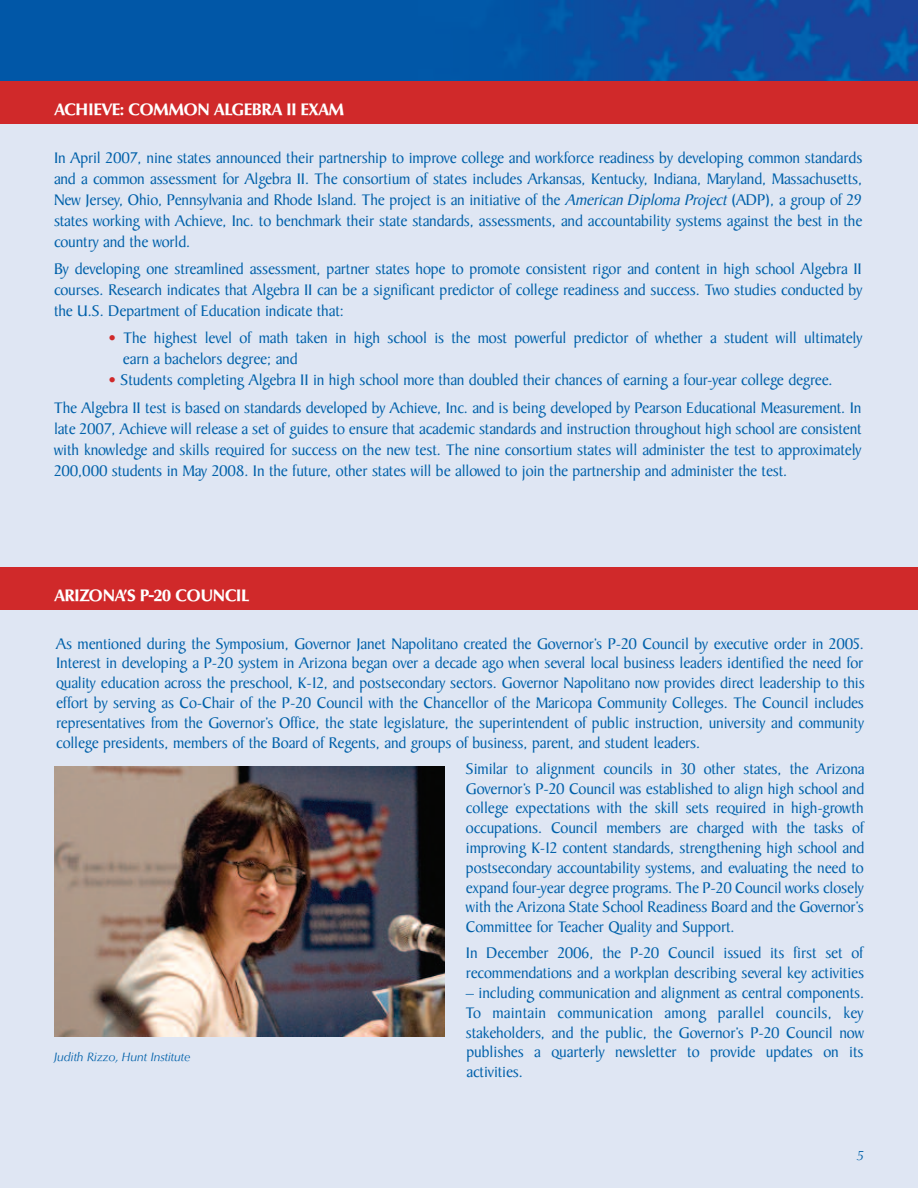
<style>
.page{position:relative;width:918px;height:1188px;background:#fff}
.page>*{position:absolute;margin:0;border:0;box-sizing:border-box;transform-origin:0 0}
.t1{font:16.5px/19.8px "Baker Signet";letter-spacing:-.01em;color:#0161aa;text-align:justify}
.t2{font:700 16.5px "Optima BQ";color:#fff}
.t3{font:italic 13.5px "Optima BQ";color:#0161aa}
.t4{font:italic 12px "Optima BQ";color:#0161aa}
.s1{font-style:italic}
.s2{color:#d0292a}
</style>
<div class="page">
<div style="left:0;top:107px;width:918px;height:1081px;background:#dfe6f3"></div>
<div style="left:0;top:81px;width:918px;height:43px;background:#d0292a"></div>
<div style="left:0;top:567px;width:918px;height:43px;background:#d0292a"></div>
<img style="left:54px;top:766px;width:391px;height:270px">
<img style="left:0;top:0;width:918px;height:81px">
<p class="t2" style="left:54px;top:101px;width:291px">ACHIEVE: COMMON ALGEBRA II EXAM</p>
<p class="t1" style="left:54px;top:149px;width:810px;line-height:21px">In April 2007, nine states announced their partnership to improve college and workforce readiness by developing common standards and a common assessment for Algebra II. The consortium of states includes Arkansas, Kentucky, Indiana, Maryland, Massachusetts, New Jersey, Ohio, Pennsylvania and Rhode Island. The project is an initiative of the <span class="s1">American Diploma Project</span>(ADP), a group of 29 states working with Achieve, Inc. to benchmark their state standards, assessments, and accountability systems against the best in the country and the world.</p>
<p class="t1" style="left:54px;top:260px;width:810px;line-height:21px">By developing one streamlined assessment, partner states hope to promote consistent rigor and content in high school Algebra II courses. Research indicates that Algebra II can be a significant predictor of college readiness and success. Two studies conducted by the U.S. Department of Education indicate that:</p>
<p class="t1" style="left:123px;top:329px;width:741px;line-height:21px;text-indent:-15px"><span class="s2">•</span> The highest level of math taken in high school is the most powerful predictor of whether a student will ultimately earn a bachelors degree; and</p>
<p class="t1" style="left:54px;top:368px;width:809px;line-height:27.5px;text-indent:54px"><span class="s2">•</span> Students completing Algebra II in high school more than doubled their chances of earning a four-year college degree.<br>The Algebra II test is based on standards developed by Achieve, Inc. and is being developed by Pearson Educational Measurement. In</p>
<p class="t1" style="left:54px;top:420px;width:809px;line-height:21px">late 2007, Achieve will release a set of guides to ensure that academic standards and instruction throughout high school are consistent with knowledge and skills required for success on the new test. The nine consortium states will administer the test to approximately 200,000 students in May 2008. In the future, other states will be allowed to join the partnership and administer the test.</p>
<p class="t2" style="left:54px;top:587px;width:197px">ARIZONA’S P-20 COUNCIL</p>
<p class="t1" style="left:56px;top:635px;width:810px">As mentioned during the Symposium, Governor Janet Napolitano created the Governor’s P-20 Council by executive order in 2005.<br>Interest in developing a P-20 system in Arizona began over a decade ago when several local business leaders identified the need for quality education across the preschool, K-12, and postsecondary sectors. Governor Napolitano now provides direct leadership to this effort by serving as Co-Chair of the P-20 Council with the Chancellor of the Maricopa Community Colleges. The Council includes representatives from the Governor’s Office, the state legislature, the superintendent of public instruction, university and community college presidents, members of the Board of Regents, and groups of business, parent, and student leaders.</p>
<p class="t1" style="left:466px;top:760px;width:400px">Similar to alignment councils in 30 other states, the Arizona Governor’s P-20 Council was established to align high school and college expectations with the skill sets required in high-growth occupations. Council members are charged with the tasks of improving K-12 content standards, strengthening high school and postsecondary accountability systems, and evaluating the need to expand four-year degree programs. The P-20 Council works closely with the Arizona State School Readiness Board and the Governor’s Committee for Teacher Quality and Support.</p>
<p class="t1" style="left:466px;top:945px;width:400px">In December 2006, the P-20 Council issued its first set of recommendations and a workplan describing several key activities</p>
<p class="t1" style="left:466px;top:985px;width:400px">– including communication and alignment as central components.<br>To maintain communication among parallel councils, key stakeholders, and the public, the Governor’s P-20 Council now publishes a quarterly newsletter to provide updates on its activities.</p>
<p class="t4" style="left:54px;top:1051px;width:138px">Judith Rizzo, Hunt Institute</p>
<p class="t3" style="left:857px;top:1148px;width:9px">5</p>
</div>
